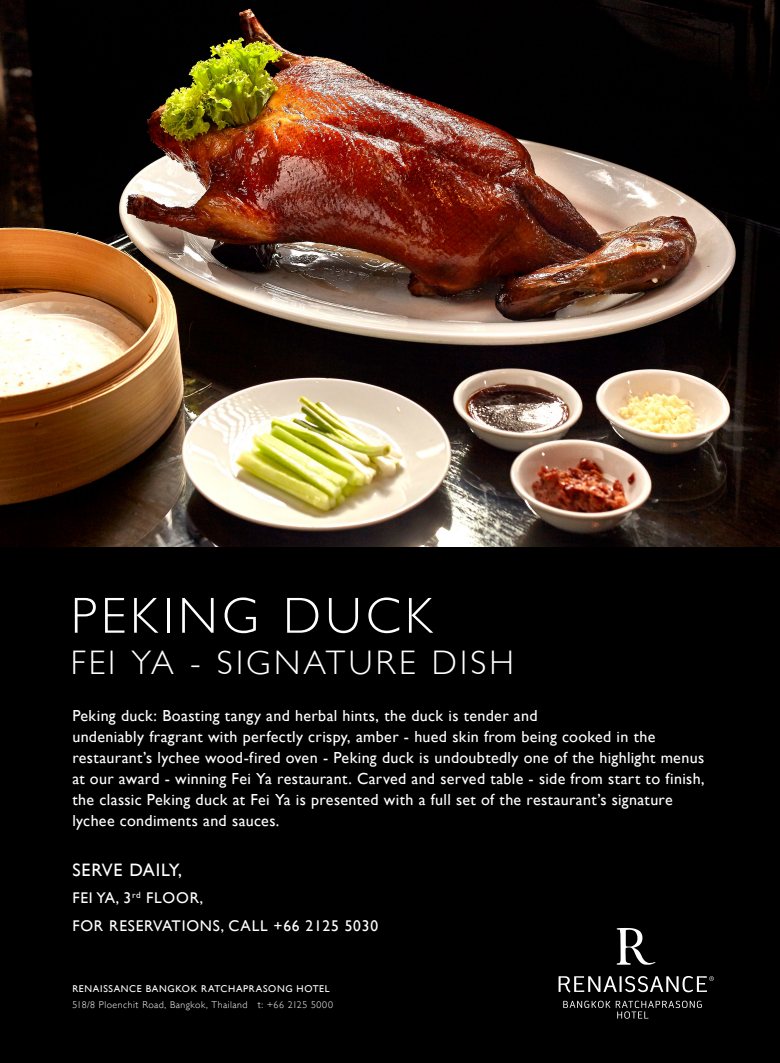
<style>
.page{position:relative;width:780px;height:1063px;background:#000}
.page>*{position:absolute;margin:0;border:0;box-sizing:border-box;transform-origin:0 0}
.t1{font:300 51px "Gill Sans";letter-spacing:.09em;color:#fff}
.t2{font:300 34px "Gill Sans";letter-spacing:.09em;color:#fff}
.t3{font:18px "Gill Sans";letter-spacing:.05em;color:#fff}
.t4{font:16px/21px "Gill Sans";letter-spacing:.02em;color:#fff}
.t5{font:15.5px/27.5px "Gill Sans";letter-spacing:.05em;color:#fff}
.t6{font:300 9.85px "Gill Sans";letter-spacing:.05em;color:#fff}
.t7{font:9.85px "Gill Sans";letter-spacing:.065em;color:#fff}
</style>
<div class="page">
<img style="left:0;top:0;width:780px;height:546px">
<svg style="left:558px;top:928px;width:156px;height:91px"></svg>
<h1 class="t1" style="left:71px;top:576px;width:363px">PEKING DUCK</h1>
<h2 class="t2" style="left:71px;top:636px;width:444px">FEI YA - SIGNATURE DISH</h2>
<p class="t4" style="left:72px;top:705px;width:633px">Peking duck: Boasting tangy and herbal hints, the duck is tender and<br>undeniably fragrant with perfectly crispy, amber - hued skin from being cooked in the restaurant’s lychee wood-fired oven - Peking duck is undoubtedly one of the highlight menus at our award - winning Fei Ya restaurant. Carved and served table - side from start to finish, the classic Peking duck at Fei Ya is presented with a full set of the restaurant’s signature lychee condiments and sauces.</p>
<p class="t3" style="left:72px;top:859px;width:111px">SERVE DAILY,</p>
<p class="t5" style="left:72px;top:885px;width:307px">FEI YA, 3<sup>rd</sup> FLOOR,<br>FOR RESERVATIONS, CALL +66 2125 5030</p>
<p class="t7" style="left:72px;top:983px;width:259px">RENAISSANCE BANGKOK RATCHAPRASONG HOTEL</p>
<p class="t6" style="left:72px;top:997px;width:262px">518/8 Ploenchit Road, Bangkok, Thailand t: +66 2125 5000</p>
</div>
